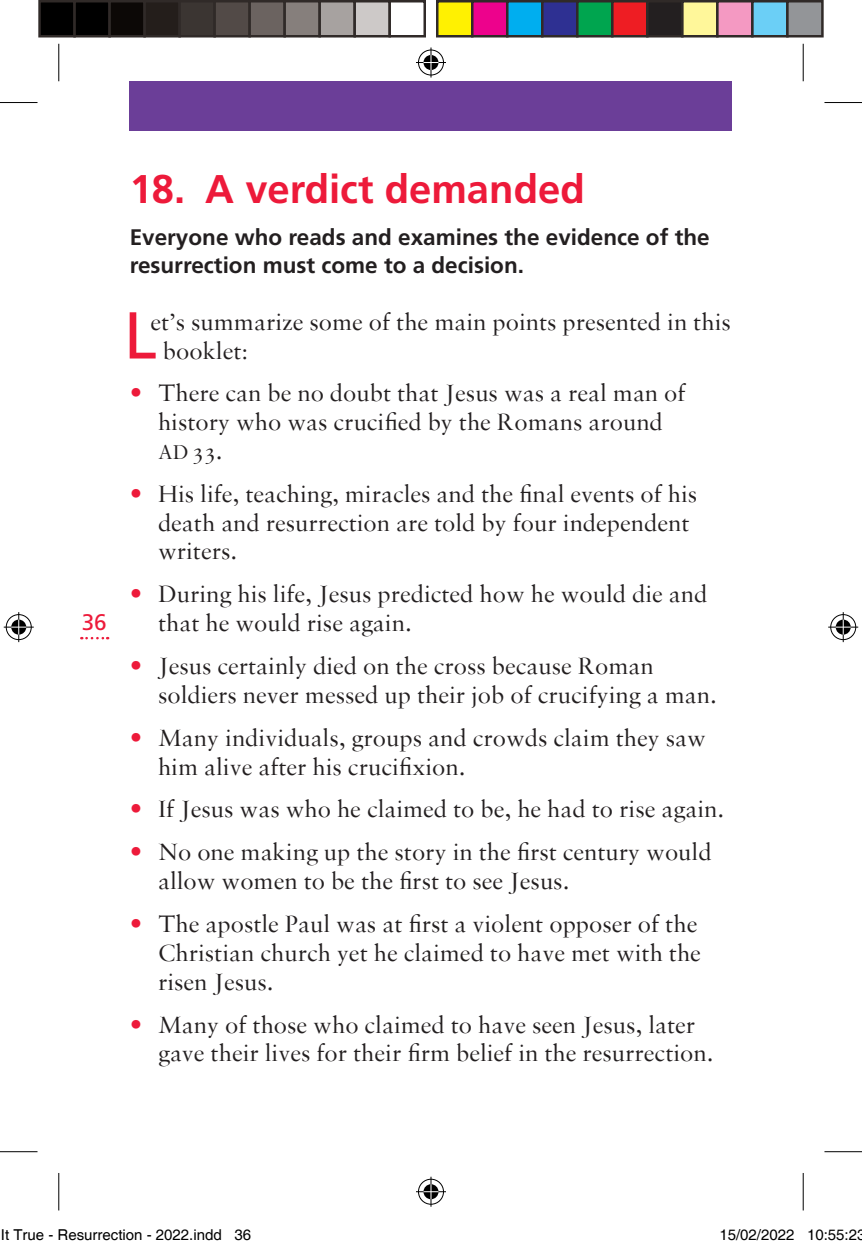
<style>
.page{position:relative;width:862px;height:1248px;background:#fff}
.page>*{position:absolute;margin:0;border:0;box-sizing:border-box;transform-origin:0 0}
.t1{font:66.25px "Frutiger LT Std";color:#ed1a3a}
.t2{font:700 40px "Frutiger LT Std";color:#ed1a3a}
.t3{font:25px/28.8px "DO Sabon";color:#231f20}
.t4{font:700 22.5px/27.5px "Frutiger LT Std";color:#231f20}
.t5{font:22.5px "Frutiger LT Std";color:#ed1a3a}
.t6{font:15px "Helvetica";color:#000}
.s1{font-family:"Frutiger LT Std";font-weight:700;color:#ed1a3a}
.s2{font-family:"DO Sabon Roman SC850";font-size:21.25px}
</style>
<div class="page">
<svg style="left:81px;top:637px;width:27px;height:2px"></svg>
<div style="left:130px;top:81px;width:602px;height:50px;background:#6b3e98"></div>
<hr style="left:0;top:102px;width:38px;height:1px;background:#000">
<hr style="left:824px;top:102px;width:38px;height:1px;background:#000">
<hr style="left:0;top:1151px;width:38px;height:1px;background:#000">
<hr style="left:824px;top:1151px;width:38px;height:1px;background:#000">
<hr style="left:58px;top:44px;width:1px;height:37px;background:#000">
<hr style="left:58px;top:1173px;width:1px;height:37px;background:#000">
<hr style="left:802px;top:44px;width:1px;height:37px;background:#000">
<hr style="left:802px;top:1173px;width:1px;height:37px;background:#000">
<div style="left:417px;top:48px;width:28px;height:29px;border:3px solid #fff;border-radius:50%"></div>
<hr style="left:416px;top:61px;width:30px;height:3px;background:#fff">
<hr style="left:429px;top:47px;width:3px;height:30px;background:#fff">
<div style="left:422px;top:53px;width:18px;height:19px;border:3px solid #fff;border-radius:50%"></div>
<div style="left:418px;top:50px;width:26px;height:25px;border:1px solid #000;border-radius:50%"></div>
<hr style="left:416px;top:62px;width:30px;height:1px;background:#000">
<hr style="left:430px;top:47px;width:1px;height:30px;background:#000">
<svg style="left:423px;top:55px;width:15px;height:15px"></svg>
<div style="left:417px;top:1177px;width:28px;height:28px;border:3px solid #fff;border-radius:50%"></div>
<hr style="left:416px;top:1190px;width:30px;height:3px;background:#fff">
<hr style="left:429px;top:1176px;width:3px;height:30px;background:#fff">
<div style="left:422px;top:1182px;width:18px;height:18px;border:3px solid #fff;border-radius:50%"></div>
<div style="left:418px;top:1179px;width:26px;height:25px;border:1px solid #000;border-radius:50%"></div>
<hr style="left:416px;top:1191px;width:30px;height:1px;background:#000">
<hr style="left:430px;top:1176px;width:1px;height:30px;background:#000">
<svg style="left:423px;top:1184px;width:15px;height:15px"></svg>
<div style="left:5px;top:613px;width:28px;height:28px;border:3px solid #fff;border-radius:50%"></div>
<hr style="left:4px;top:625px;width:30px;height:3px;background:#fff">
<hr style="left:17px;top:612px;width:3px;height:30px;background:#fff">
<div style="left:10px;top:618px;width:18px;height:18px;border:3px solid #fff;border-radius:50%"></div>
<div style="left:6px;top:614px;width:26px;height:26px;border:1px solid #000;border-radius:50%"></div>
<hr style="left:4px;top:626px;width:30px;height:1px;background:#000">
<hr style="left:18px;top:612px;width:1px;height:30px;background:#000">
<svg style="left:11px;top:619px;width:15px;height:15px"></svg>
<div style="left:829px;top:613px;width:28px;height:28px;border:3px solid #fff;border-radius:50%"></div>
<hr style="left:828px;top:625px;width:30px;height:3px;background:#fff">
<hr style="left:841px;top:612px;width:3px;height:30px;background:#fff">
<div style="left:834px;top:618px;width:18px;height:18px;border:3px solid #fff;border-radius:50%"></div>
<div style="left:830px;top:614px;width:26px;height:26px;border:1px solid #000;border-radius:50%"></div>
<hr style="left:828px;top:626px;width:30px;height:1px;background:#000">
<hr style="left:842px;top:612px;width:1px;height:30px;background:#000">
<svg style="left:835px;top:619px;width:15px;height:15px"></svg>
<div style="left:40px;top:1px;width:35px;height:35px;background:#000"></div>
<div style="left:38px;top:0;width:38px;height:37px;border:2px solid #302a28"></div>
<div style="left:75px;top:1px;width:35px;height:35px;background:#000"></div>
<div style="left:73px;top:0;width:38px;height:37px;border:2px solid #302a28"></div>
<div style="left:110px;top:1px;width:35px;height:35px;background:#0c0806"></div>
<div style="left:108px;top:0;width:38px;height:37px;border:2px solid #302a28"></div>
<div style="left:145px;top:1px;width:35px;height:35px;background:#241e1b"></div>
<div style="left:143px;top:0;width:38px;height:37px;border:2px solid #302a28"></div>
<div style="left:180px;top:1px;width:35px;height:35px;background:#3b3532"></div>
<div style="left:178px;top:0;width:38px;height:37px;border:2px solid #302a28"></div>
<div style="left:215px;top:1px;width:35px;height:35px;background:#524a47"></div>
<div style="left:213px;top:0;width:38px;height:37px;border:2px solid #302a28"></div>
<div style="left:250px;top:1px;width:35px;height:35px;background:#6b6360"></div>
<div style="left:248px;top:0;width:38px;height:37px;border:2px solid #302a28"></div>
<div style="left:285px;top:1px;width:35px;height:35px;background:#867f7c"></div>
<div style="left:283px;top:0;width:38px;height:37px;border:2px solid #302a28"></div>
<div style="left:320px;top:1px;width:35px;height:35px;background:#a7a2a0"></div>
<div style="left:318px;top:0;width:38px;height:37px;border:2px solid #302a28"></div>
<div style="left:355px;top:1px;width:35px;height:35px;background:#cdc9c8"></div>
<div style="left:353px;top:0;width:38px;height:37px;border:2px solid #302a28"></div>
<div style="left:388px;top:0;width:38px;height:37px;border:2px solid #302a28"></div>
<div style="left:437px;top:1px;width:35px;height:35px;background:#fff101"></div>
<div style="left:436px;top:0;width:37px;height:37px;border:2px solid #302a28"></div>
<div style="left:472px;top:1px;width:35px;height:35px;background:#ed028c"></div>
<div style="left:471px;top:0;width:37px;height:37px;border:2px solid #302a28"></div>
<div style="left:507px;top:1px;width:35px;height:35px;background:#00aeef"></div>
<div style="left:506px;top:0;width:37px;height:37px;border:2px solid #302a28"></div>
<div style="left:542px;top:1px;width:35px;height:35px;background:#2e3092"></div>
<div style="left:541px;top:0;width:37px;height:37px;border:2px solid #302a28"></div>
<div style="left:577px;top:1px;width:35px;height:35px;background:#00a54f"></div>
<div style="left:576px;top:0;width:37px;height:37px;border:2px solid #302a28"></div>
<div style="left:612px;top:1px;width:35px;height:35px;background:#ee1d23"></div>
<div style="left:611px;top:0;width:37px;height:37px;border:2px solid #302a28"></div>
<div style="left:647px;top:1px;width:35px;height:35px;background:#231f20"></div>
<div style="left:646px;top:0;width:37px;height:37px;border:2px solid #302a28"></div>
<div style="left:682px;top:1px;width:35px;height:35px;background:#fff79a"></div>
<div style="left:681px;top:0;width:37px;height:37px;border:2px solid #302a28"></div>
<div style="left:717px;top:1px;width:35px;height:35px;background:#f499c2"></div>
<div style="left:716px;top:0;width:37px;height:37px;border:2px solid #302a28"></div>
<div style="left:752px;top:1px;width:35px;height:35px;background:#6bcff6"></div>
<div style="left:751px;top:0;width:37px;height:37px;border:2px solid #302a28"></div>
<div style="left:787px;top:1px;width:35px;height:35px;background:#939598"></div>
<div style="left:786px;top:0;width:37px;height:37px;border:2px solid #302a28"></div>
<p class="t5" style="left:82px;top:609px;width:27px">36</p>
<h2 class="t2" style="left:130px;top:166px;width:456px">18. A verdict demanded</h2>
<p class="t4" style="left:130px;top:224px;width:581px">Everyone who reads and examines the evidence of the resurrection must come to a decision.</p>
<h1 class="t1" style="left:124px;top:296px;width:35px">L</h1>
<p class="t3" style="left:163px;top:307px;width:569px;text-indent:-12px">et’s summarize some of the main points presented in this booklet:</p>
<p class="t3" style="left:158px;top:378px;width:529px;text-indent:-28px"><span class="s1">•</span> There can be no doubt that Jesus was a real man of history who was crucified by the Romans around <span class="s2">ad</span>33.</p>
<p class="t3" style="left:158px;top:479px;width:541px;text-indent:-28px"><span class="s1">•</span> His life, teaching, miracles and the final events of his death and resurrection are told by four independent writers.</p>
<p class="t3" style="left:158px;top:579px;width:551px;text-indent:-28px"><span class="s1">•</span> During his life, Jesus predicted how he would die and that he would rise again.</p>
<p class="t3" style="left:158px;top:651px;width:560px;text-indent:-28px"><span class="s1">•</span> Jesus certainly died on the cross because Roman soldiers never messed up their job of crucifying a man.</p>
<p class="t3" style="left:158px;top:723px;width:549px;text-indent:-28px"><span class="s1">•</span> Many individuals, groups and crowds claim they saw him alive after his crucifixion.</p>
<p class="t3" style="left:130px;top:794px;width:596px"><span class="s1">•</span> If Jesus was who he claimed to be, he had to rise again.</p>
<p class="t3" style="left:158px;top:837px;width:555px;text-indent:-28px"><span class="s1">•</span> No one making up the story in the first century would allow women to be the first to see Jesus.</p>
<p class="t3" style="left:158px;top:909px;width:544px;text-indent:-28px"><span class="s1">•</span> The apostle Paul was at first a violent opposer of the<br>Christian church yet he claimed to have met with the risen Jesus.</p>
<p class="t3" style="left:158px;top:1009px;width:557px;text-indent:-28px"><span class="s1">•</span> Many of those who claimed to have seen Jesus, later gave their lives for their firm belief in the resurrection.</p>
<p class="t6" style="left:1px;top:1226px;width:252px">It True - Resurrection - 2022.indd 36</p>
<p class="t6" style="left:719px;top:1226px;width:147px">15/02/2022 10:55:23</p>
</div>
